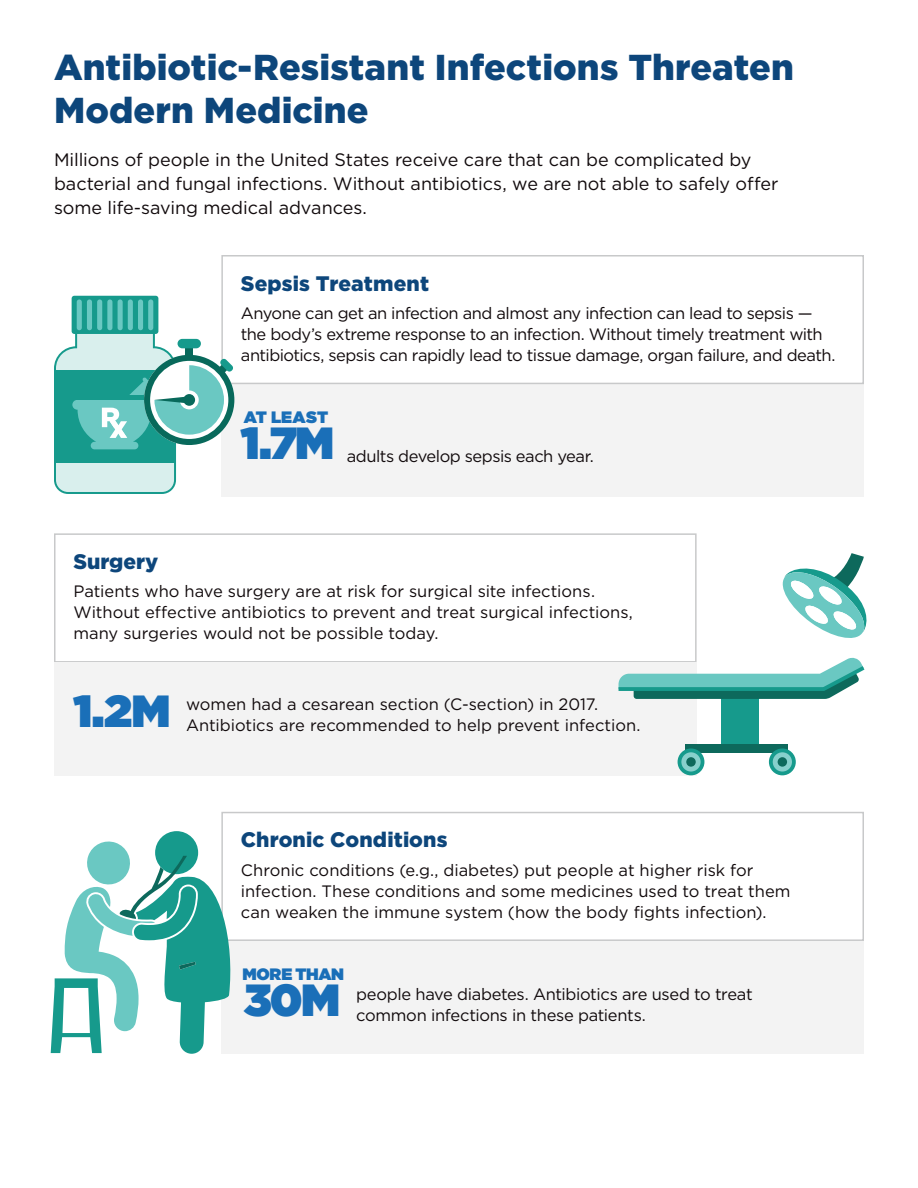
<style>
.page{position:relative;width:918px;height:1188px;background:#fff}
.page>*{position:absolute;margin:0;border:0;box-sizing:border-box;transform-origin:0 0}
.t1{font:900 45px "Gotham";letter-spacing:-.04em;color:#1a6fb8}
.t2{font:900 36px/43.2px "Gotham";color:#0d467b}
.t3{font:900 21px "Gotham";letter-spacing:.005em;color:#0d467b}
.t4{font:18px/24px "Gotham";letter-spacing:-.005em;color:#110a0c}
.t5{font:16.5px/21px "Gotham";letter-spacing:-.01em;color:#110a0c}
.t6{font:16.5px/21px "Gotham";letter-spacing:-.03em;color:#110a0c}
.t7{font:900 16.5px "Gotham";letter-spacing:-.015em;color:#1a6fb8}
</style>
<div class="page">
<svg style="left:54px;top:533px;width:643px;height:129px"></svg>
<div style="left:54px;top:662px;width:643px;height:113px;background:#f3f3f3"></div>
<div style="left:221px;top:941px;width:643px;height:113px;background:#f3f3f3"></div>
<svg style="left:221px;top:811px;width:643px;height:130px"></svg>
<div style="left:221px;top:384px;width:643px;height:113px;background:#f3f3f3"></div>
<svg style="left:221px;top:255px;width:643px;height:129px"></svg>
<div style="left:72px;top:296px;width:86px;height:38px;background:#169a8c;border-radius:3px"></div>
<svg style="left:54px;top:299px;width:180px;height:195px"></svg>
<div style="left:721px;top:693px;width:38px;height:58px;background:#169a8c"></div>
<svg style="left:619px;top:656px;width:246px;height:43px"></svg>
<div style="left:685px;top:744px;width:103px;height:9px;background:#0d695c"></div>
<svg style="left:679px;top:750px;width:24px;height:23px"></svg>
<div style="left:678px;top:748px;width:26px;height:27px;border:4px solid #169a8c;border-radius:50%"></div>
<div style="left:686px;top:757px;width:10px;height:10px;background:#0d695c;border-radius:50%"></div>
<svg style="left:771px;top:750px;width:23px;height:23px"></svg>
<div style="left:769px;top:748px;width:27px;height:27px;border:4px solid #169a8c;border-radius:50%"></div>
<div style="left:778px;top:757px;width:9px;height:10px;background:#0d695c;border-radius:50%"></div>
<svg style="left:782px;top:553px;width:84px;height:85px"></svg>
<div style="left:155px;top:831px;width:43px;height:43px;background:#169a8c;border-radius:50%"></div>
<svg style="left:51px;top:839px;width:179px;height:215px"></svg>
<h1 class="t2" style="left:54px;top:45px;width:742px">Antibiotic-Resistant Infections Threaten<br>Modern Medicine</h1>
<p class="t4" style="left:54px;top:147px;width:726px">Millions of people in the United States receive care that can be complicated by bacterial and fungal infections. Without antibiotics, we are not able to safely offer some life-saving medical advances.</p>
<h2 class="t3" style="left:241px;top:271px;width:190px">Sepsis Treatment</h2>
<p class="t6" style="left:241px;top:302px;width:596px">Anyone can get an infection and almost any infection can lead to sepsis — the body’s extreme response to an infection. Without timely treatment with antibiotics, sepsis can rapidly lead to tissue damage, organ failure, and death.</p>
<p class="t7" style="left:244px;top:408px;width:86px">AT LEAST</p>
<p class="t1" style="left:241px;top:417px;width:95px">1.7M</p>
<p class="t6" style="left:347px;top:445px;width:249px">adults develop sepsis each year.</p>
<h2 class="t3" style="left:74px;top:549px;width:86px">Surgery</h2>
<p class="t5" style="left:74px;top:581px;width:561px">Patients who have surgery are at risk for surgical site infections.<br>Without effective antibiotics to prevent and treat surgical infections, many surgeries would not be possible today.</p>
<p class="t1" style="left:74px;top:685px;width:99px">1.2M</p>
<p class="t5" style="left:186px;top:694px;width:456px">women had a cesarean section (C-section) in 2017.<br>Antibiotics are recommended to help prevent infection.</p>
<h2 class="t3" style="left:241px;top:828px;width:208px">Chronic Conditions</h2>
<p class="t5" style="left:241px;top:859px;width:551px">Chronic conditions (e.g., diabetes) put people at higher risk for infection. These conditions and some medicines used to treat them can weaken the immune system (how the body fights infection).</p>
<p class="t7" style="left:242px;top:965px;width:103px">MORE THAN</p>
<p class="t1" style="left:244px;top:974px;width:98px">30M</p>
<p class="t5" style="left:356px;top:983px;width:398px">people have diabetes. Antibiotics are used to treat common infections in these patients.</p>
</div>
